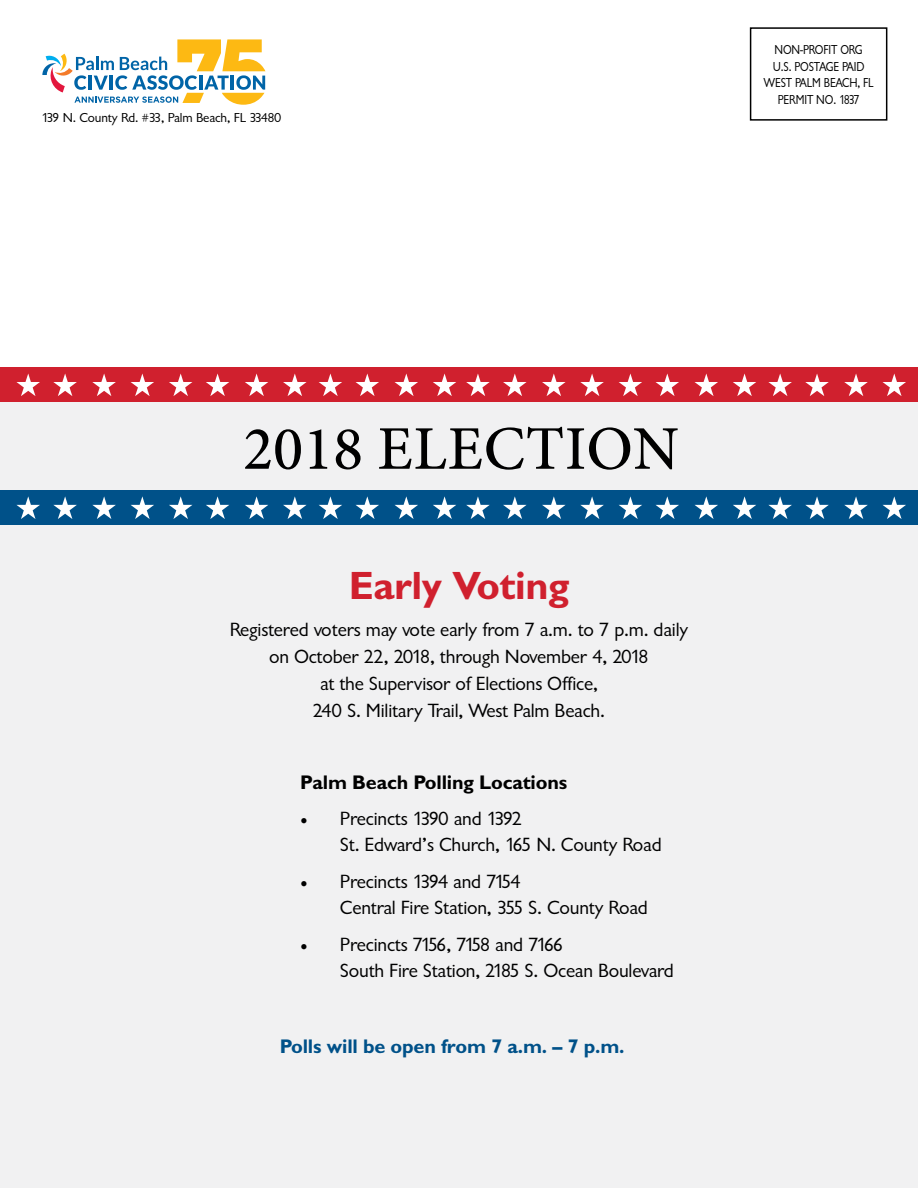
<style>
.page{position:relative;width:918px;height:1188px;background:#fff}
.page>*{position:absolute;margin:0;border:0;box-sizing:border-box;transform-origin:0 0}
.t1{font:500 62.1px "Minion Pro";letter-spacing:.005em;color:#000}
.t2{font:39.75px "Classical Sans Bold DTC";letter-spacing:-.01em;color:#d0202e}
.t3{font:19.8px/27px "Classical Sans Regular DTC";letter-spacing:-.01em;color:#000}
.t4{font:19.8px "Classical Sans Bold DTC";letter-spacing:-.01em;color:#005189}
.t5{font:19.8px "Classical Sans Bold DTC";letter-spacing:-.01em;color:#000}
.t6{font:13.5px/16.5px "Classical Sans Regular DTC";letter-spacing:-.01em;color:#000;text-align:center;scale:.85 1}
.t7{font:13.5px "Classical Sans Regular DTC";letter-spacing:-.01em;color:#000}
.s1{font-family:"Minion Pro"}
</style>
<div class="page">
<div style="left:0;top:368px;width:918px;height:820px;background:#f1f1f2"></div>
<div style="left:750px;top:27px;width:137px;height:94px;border:2px solid #000"></div>
<div style="left:0;top:490px;width:918px;height:35px;background:#005189"></div>
<div style="left:0;top:368px;width:918px;height:34px;background:#d0202e"></div>
<svg style="left:169px;top:374px;width:23px;height:22px"></svg>
<svg style="left:206px;top:374px;width:23px;height:22px"></svg>
<svg style="left:245px;top:374px;width:23px;height:22px"></svg>
<svg style="left:283px;top:374px;width:24px;height:22px"></svg>
<svg style="left:319px;top:374px;width:23px;height:22px"></svg>
<svg style="left:356px;top:374px;width:23px;height:22px"></svg>
<svg style="left:395px;top:374px;width:23px;height:22px"></svg>
<svg style="left:433px;top:374px;width:23px;height:22px"></svg>
<svg style="left:16px;top:374px;width:24px;height:22px"></svg>
<svg style="left:53px;top:374px;width:24px;height:22px"></svg>
<svg style="left:92px;top:374px;width:24px;height:22px"></svg>
<svg style="left:131px;top:374px;width:23px;height:22px"></svg>
<svg style="left:619px;top:374px;width:23px;height:22px"></svg>
<svg style="left:656px;top:374px;width:23px;height:22px"></svg>
<svg style="left:695px;top:374px;width:23px;height:22px"></svg>
<svg style="left:733px;top:374px;width:23px;height:22px"></svg>
<svg style="left:768px;top:374px;width:24px;height:22px"></svg>
<svg style="left:805px;top:374px;width:24px;height:22px"></svg>
<svg style="left:844px;top:374px;width:24px;height:22px"></svg>
<svg style="left:883px;top:374px;width:23px;height:22px"></svg>
<svg style="left:466px;top:374px;width:24px;height:22px"></svg>
<svg style="left:503px;top:374px;width:24px;height:22px"></svg>
<svg style="left:542px;top:374px;width:24px;height:22px"></svg>
<svg style="left:580px;top:374px;width:24px;height:22px"></svg>
<svg style="left:169px;top:496px;width:23px;height:23px"></svg>
<svg style="left:206px;top:496px;width:23px;height:23px"></svg>
<svg style="left:245px;top:496px;width:23px;height:23px"></svg>
<svg style="left:283px;top:496px;width:24px;height:23px"></svg>
<svg style="left:319px;top:496px;width:23px;height:23px"></svg>
<svg style="left:356px;top:496px;width:23px;height:23px"></svg>
<svg style="left:395px;top:496px;width:23px;height:23px"></svg>
<svg style="left:433px;top:496px;width:23px;height:23px"></svg>
<svg style="left:16px;top:496px;width:24px;height:23px"></svg>
<svg style="left:53px;top:496px;width:24px;height:23px"></svg>
<svg style="left:92px;top:496px;width:24px;height:23px"></svg>
<svg style="left:131px;top:496px;width:23px;height:23px"></svg>
<svg style="left:619px;top:496px;width:23px;height:23px"></svg>
<svg style="left:656px;top:496px;width:23px;height:23px"></svg>
<svg style="left:695px;top:496px;width:23px;height:23px"></svg>
<svg style="left:733px;top:496px;width:23px;height:23px"></svg>
<svg style="left:768px;top:496px;width:24px;height:23px"></svg>
<svg style="left:805px;top:496px;width:24px;height:23px"></svg>
<svg style="left:844px;top:496px;width:24px;height:23px"></svg>
<svg style="left:883px;top:496px;width:23px;height:23px"></svg>
<svg style="left:466px;top:496px;width:24px;height:23px"></svg>
<svg style="left:503px;top:496px;width:24px;height:23px"></svg>
<svg style="left:542px;top:496px;width:24px;height:23px"></svg>
<svg style="left:580px;top:496px;width:24px;height:23px"></svg>
<svg style="left:42px;top:39px;width:223px;height:66px"></svg>
<p class="t7" style="left:41px;top:110px;width:242px">139 N. County Rd. #33, Palm Beach, FL 33480</p>
<p class="t6" style="left:763px;top:42px;width:131px">NON-PROFIT ORG<br>U.S. POSTAGE PAID<br>WEST PALM BEACH, FL<br>PERMIT NO. 1837</p>
<h1 class="t1" style="left:243px;top:407px;width:437px">2018 ELECTION</h1>
<h2 class="t2" style="left:349px;top:564px;width:222px">Early Voting</h2>
<p class="t3" style="left:230px;top:616px;width:460px;text-align:center">Registered voters may vote early from 7 a.m. to 7 p.m. daily on October 22, 2018, through November 4, 2018<br>at the Supervisor of Elections Office,<br>240 S. Military Trail, West Palm Beach.</p>
<p class="t5" style="left:300px;top:771px;width:268px">Palm Beach Polling Locations</p>
<p class="t3" style="left:340px;top:806px;width:323px;line-height:26.4px;text-indent:-40px"><span class="s1">•</span> Precincts 1390 and 1392<br>St. Edward’s Church, 165 N. County Road</p>
<p class="t3" style="left:340px;top:868px;width:309px;line-height:26.4px;text-indent:-40px"><span class="s1">•</span> Precincts 1394 and 7154<br>Central Fire Station, 355 S. County Road</p>
<p class="t3" style="left:340px;top:931px;width:335px;line-height:26.4px;text-indent:-40px"><span class="s1">•</span> Precincts 7156, 7158 and 7166<br>South Fire Station, 2185 S. Ocean Boulevard</p>
<p class="t4" style="left:280px;top:1035px;width:346px">Polls will be open from 7 a.m. – 7 p.m.</p>
</div>
